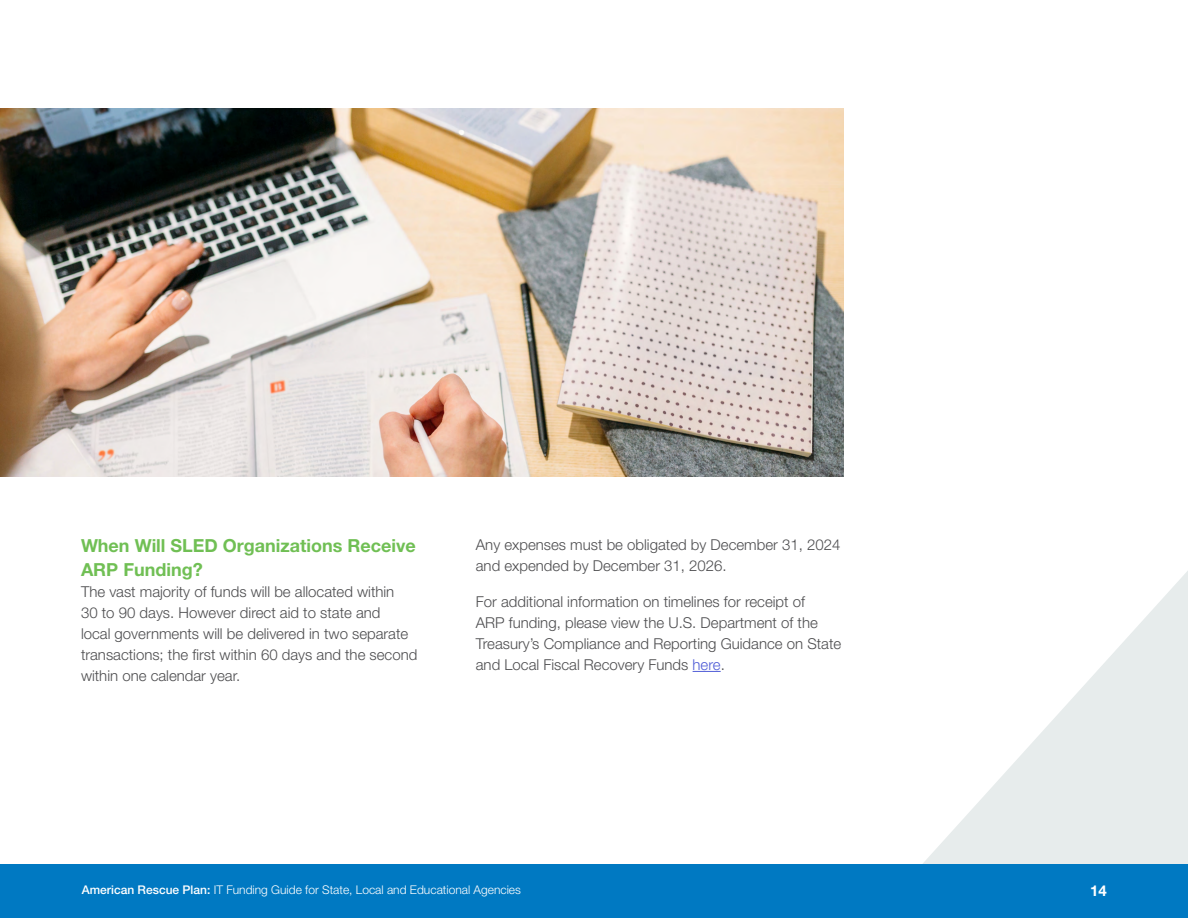
<style>
.page{position:relative;width:1188px;height:918px;background:#fff}
.page>*{position:absolute;margin:0;border:0;box-sizing:border-box;transform-origin:0 0}
.t1{font:700 18px/24px "Helvetica Neue LT Std";color:#70bf54}
.t2{font:300 15px/21px "Helvetica Neue LT Std";color:#4d4d4f}
.t3{font:700 15px "Helvetica Neue LT Std";color:#fff}
.t4{font:300 12px "Helvetica Neue LT Std";color:#fff}
.s1{color:#4f5cd6}
.s2{font-weight:500}
</style>
<div class="page">
<div style="left:0;top:864px;width:1188px;height:54px;background:#0079c2"></div>
<svg style="left:923px;top:571px;width:265px;height:293px;fill:#e7ecec"></svg>
<img style="left:0;top:108px;width:844px;height:368px">
<svg style="left:693px;top:671px;width:28px;height:1px"></svg>
<p class="t1" style="left:81px;top:533px;width:336px">When Will SLED Organizations Receive<br>ARP Funding?</p>
<p class="t2" style="left:81px;top:581px;width:338px">The vast majority of funds will be allocated within<br>30 to 90 days. However direct aid to state and<br>local governments will be delivered in two separate transactions; the first within 60 days and the second within one calendar year.</p>
<p class="t2" style="left:476px;top:534px;width:366px">Any expenses must be obligated by December 31, 2024 and expended by December 31, 2026.</p>
<p class="t2" style="left:476px;top:591px;width:367px">For additional information on timelines for receipt of<br>ARP funding, please view the U.S. Department of the Treasury’s Compliance and Reporting Guidance on State and Local Fiscal Recovery Funds <span class="s1">here</span>.</p>
<p class="t4" style="left:82px;top:883px;width:441px"><span class="s2">American Rescue Plan:</span> IT Funding Guide for State, Local and Educational Agencies</p>
<p class="t3" style="left:1090px;top:882px;width:18px">14</p>
</div>
